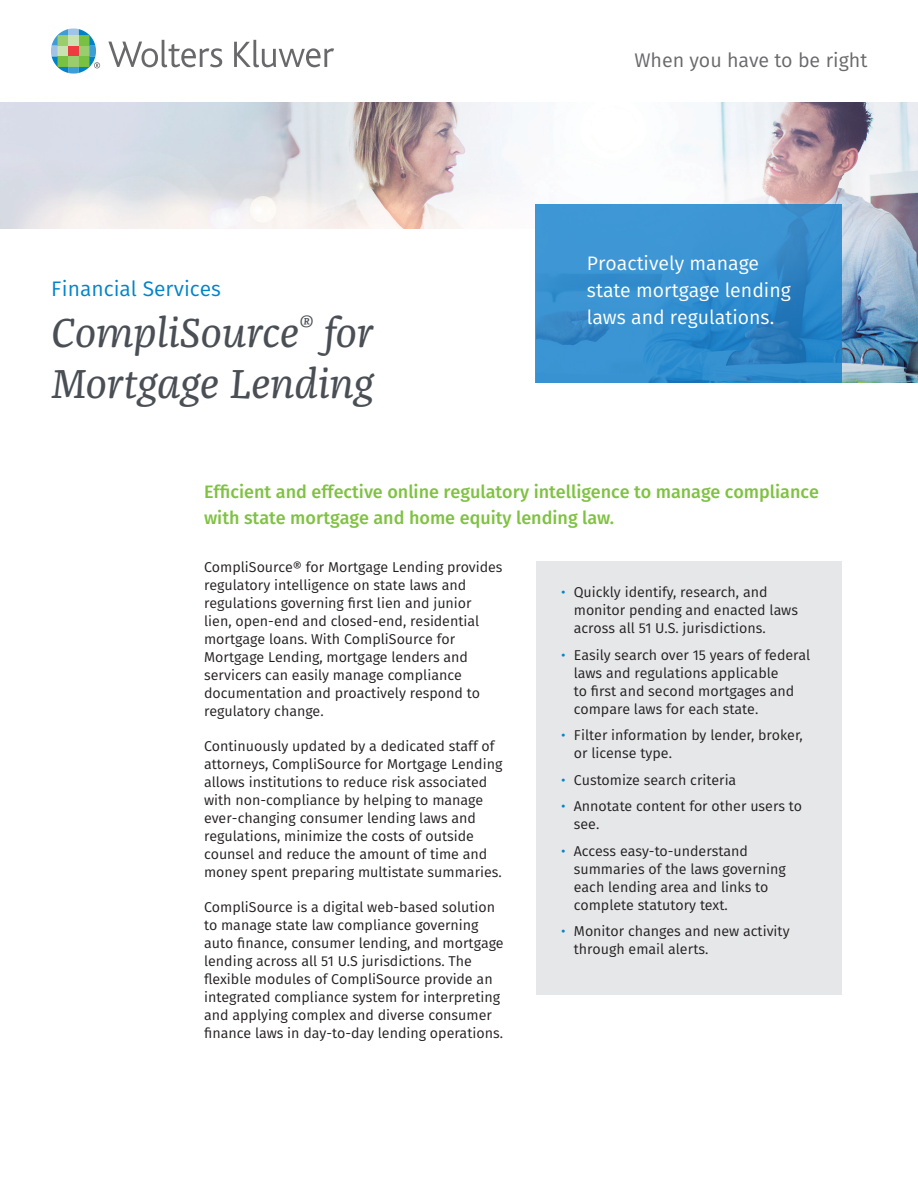
<style>
.page{position:relative;width:918px;height:1188px;background:#fff}
.page>*{position:absolute;margin:0;border:0;box-sizing:border-box;transform-origin:0 0}
.Headline{font:italic 42px/51px "Franziska Pro";color:#4a4f55}
.Division_Name{font:21px "Fira Sans";color:#0084ca}
.t1{font:19.65px "Fira Sans";color:#69696c}
.Descriptive_Text{font:19.5px/27px "Fira Sans";color:#fff}
.Intro_Text{font:500 18px/25.5px "Fira Sans";color:#7fc241}
.Text{font:14.25px/18px "Fira Sans";color:#231f20}
.s1{color:#0084ca}
</style>
<div class="page">
<svg style="left:108px;top:40px;width:114px;height:27px"></svg>
<svg style="left:234px;top:40px;width:100px;height:27px"></svg>
<svg style="left:51px;top:28px;width:49px;height:46px"></svg>
<img style="left:0;top:102px;width:918px;height:281px">
<div style="left:0;top:230px;width:536px;height:229px;background:#fff"></div>
<svg style="left:536px;top:204px;width:306px;height:179px;background:#348ece"></svg>
<div style="left:536px;top:561px;width:305px;height:434px;background:#e6e7e9"></div>
<p class="Division_Name" style="left:51px;top:274px;width:171px">Financial Services</p>
<p class="Headline" style="left:51px;top:308px;width:325px">CompliSource<sup>®</sup> for<br>Mortgage Lending</p>
<h3 class="t1" style="left:634px;top:46px;width:235px">When you have to be right</h3>
<p class="Descriptive_Text" style="left:587px;top:249px;width:205px">Proactively manage state mortgage lending laws and regulations.</p>
<p class="Intro_Text" style="left:204px;top:479px;width:616px">Efficient and effective online regulatory intelligence to manage compliance with state mortgage and home equity lending law.</p>
<p class="Text" style="left:204px;top:558px;width:300px">CompliSource® for Mortgage Lending provides regulatory intelligence on state laws and regulations governing first lien and junior lien, open-end and closed-end, residential mortgage loans. With CompliSource for Mortgage Lending, mortgage lenders and servicers can easily manage compliance documentation and proactively respond to regulatory change.</p>
<p class="Text" style="left:204px;top:737px;width:300px">Continuously updated by a dedicated staff of attorneys, CompliSource for Mortgage Lending allows institutions to reduce risk associated with non-compliance by helping to manage ever-changing consumer lending laws and regulations, minimize the costs of outside counsel and reduce the amount of time and money spent preparing multistate summaries.</p>
<p class="Text" style="left:204px;top:898px;width:301px">CompliSource is a digital web-based solution to manage state law compliance governing auto finance, consumer lending, and mortgage lending across all 51 U.S jurisdictions. The flexible modules of CompliSource provide an integrated compliance system for interpreting and applying complex and diverse consumer finance laws in day-to-day lending operations.</p>
<p class="Text" style="left:574px;top:583px;width:226px;text-indent:-13px"><span class="s1">•</span> Quickly identify, research, and monitor pending and enacted laws across all 51 U.S. jurisdictions.</p>
<p class="Text" style="left:574px;top:646px;width:238px;text-indent:-13px"><span class="s1">•</span> Easily search over 15 years of federal laws and regulations applicable<br>to first and second mortgages and compare laws for each state.</p>
<p class="Text" style="left:574px;top:726px;width:231px;text-indent:-13px"><span class="s1">•</span> Filter information by lender, broker, or license type.</p>
<p class="Text" style="left:561px;top:771px;width:177px"><span class="s1">•</span> Customize search criteria</p>
<p class="Text" style="left:574px;top:797px;width:230px;text-indent:-13px"><span class="s1">•</span> Annotate content for other users to see.</p>
<p class="Text" style="left:574px;top:842px;width:214px;text-indent:-13px"><span class="s1">•</span> Access easy-to-understand summaries of the laws governing each lending area and links to complete statutory text.</p>
<p class="Text" style="left:574px;top:922px;width:217px;text-indent:-13px"><span class="s1">•</span> Monitor changes and new activity through email alerts.</p>
</div>
